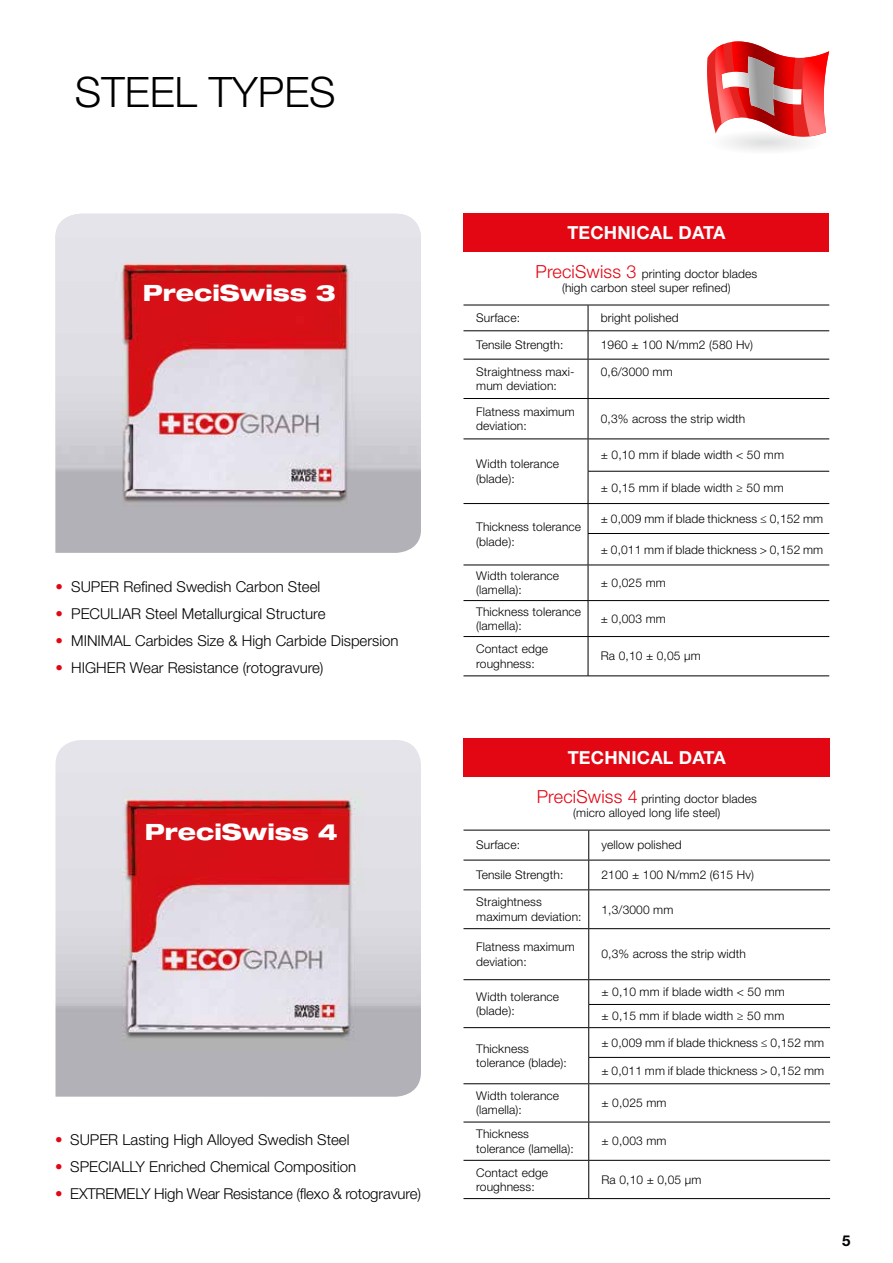
<style>
.page{position:relative;width:893px;height:1263px;background:#fff}
.page>*{position:absolute;margin:0;border:0;box-sizing:border-box;transform-origin:0 0}
.t1{font:300 42px "Helvetica Neue LT Std";color:#000}
.t2{font:800 expanded 22.5px "Helvetica Neue LT Std";color:#fff}
.t3{font:700 18px "Helvetica Neue LT Std";letter-spacing:.01em;color:#fff}
.t4{font:300 15px "Helvetica Neue LT Std";color:#000}
.t5{font:700 15px "Helvetica Neue LT Std";color:#000}
.t6{font:300 12px/14.4px "Helvetica Neue LT Std";letter-spacing:.01em;color:#000}
.s1{color:#e30613}
.s2{font-size:18px;color:#e30613}
</style>
<div class="page">
<svg style="left:707px;top:41px;width:106px;height:96px"></svg>
<img style="left:801px;top:51px;width:28px;height:85px">
<img style="left:55px;top:740px;width:366px;height:357px">
<img style="left:55px;top:214px;width:366px;height:339px">
<div style="left:463px;top:214px;width:366px;height:38px;background:#e30613"></div>
<hr style="left:463px;top:676px;width:125px;height:1px;background:#000">
<hr style="left:588px;top:676px;width:241px;height:1px;background:#000">
<hr style="left:463px;top:305px;width:125px;height:1px;background:#000">
<hr style="left:588px;top:305px;width:241px;height:1px;background:#000">
<hr style="left:463px;top:330px;width:125px;height:1px;background:#000">
<hr style="left:588px;top:330px;width:241px;height:1px;background:#000">
<svg style="left:588px;top:305px;width:1px;height:54px"></svg>
<hr style="left:463px;top:359px;width:125px;height:1px;background:#000">
<hr style="left:588px;top:359px;width:241px;height:1px;background:#000">
<hr style="left:588px;top:359px;width:1px;height:39px;background:#000">
<hr style="left:463px;top:398px;width:125px;height:1px;background:#000">
<hr style="left:588px;top:398px;width:241px;height:1px;background:#000">
<hr style="left:588px;top:399px;width:1px;height:39px;background:#000">
<hr style="left:463px;top:438px;width:125px;height:1px;background:#000">
<hr style="left:588px;top:438px;width:241px;height:1px;background:#000">
<hr style="left:588px;top:439px;width:1px;height:32px;background:#000">
<hr style="left:588px;top:471px;width:241px;height:1px;background:#000">
<hr style="left:588px;top:472px;width:1px;height:31px;background:#000">
<hr style="left:463px;top:503px;width:125px;height:1px;background:#000">
<hr style="left:588px;top:503px;width:241px;height:1px;background:#000">
<svg style="left:588px;top:504px;width:1px;height:29px"></svg>
<hr style="left:588px;top:533px;width:241px;height:1px;background:#000">
<hr style="left:588px;top:534px;width:1px;height:31px;background:#000">
<hr style="left:463px;top:565px;width:125px;height:1px;background:#000">
<hr style="left:588px;top:565px;width:241px;height:1px;background:#000">
<hr style="left:588px;top:565px;width:1px;height:35px;background:#000">
<hr style="left:463px;top:600px;width:125px;height:1px;background:#000">
<hr style="left:588px;top:600px;width:241px;height:1px;background:#000">
<hr style="left:588px;top:601px;width:1px;height:35px;background:#000">
<hr style="left:463px;top:636px;width:125px;height:1px;background:#000">
<hr style="left:588px;top:636px;width:241px;height:1px;background:#000">
<hr style="left:588px;top:637px;width:1px;height:39px;background:#000">
<div style="left:463px;top:739px;width:367px;height:38px;background:#e30613"></div>
<hr style="left:463px;top:1198px;width:126px;height:1px;background:#000">
<hr style="left:589px;top:1198px;width:241px;height:1px;background:#000">
<hr style="left:463px;top:830px;width:126px;height:1px;background:#000">
<hr style="left:589px;top:830px;width:241px;height:1px;background:#000">
<hr style="left:588px;top:830px;width:1px;height:30px;background:#000">
<hr style="left:463px;top:860px;width:126px;height:1px;background:#000">
<hr style="left:589px;top:860px;width:241px;height:1px;background:#000">
<svg style="left:588px;top:860px;width:1px;height:29px"></svg>
<hr style="left:463px;top:889px;width:126px;height:1px;background:#000">
<hr style="left:589px;top:889px;width:241px;height:1px;background:#000">
<hr style="left:588px;top:890px;width:1px;height:38px;background:#000">
<hr style="left:463px;top:928px;width:126px;height:1px;background:#000">
<hr style="left:589px;top:928px;width:241px;height:1px;background:#000">
<hr style="left:588px;top:929px;width:1px;height:50px;background:#000">
<hr style="left:463px;top:979px;width:126px;height:1px;background:#000">
<hr style="left:589px;top:979px;width:241px;height:1px;background:#000">
<hr style="left:588px;top:1004px;width:242px;height:1px;background:#000">
<hr style="left:463px;top:1027px;width:126px;height:1px;background:#000">
<hr style="left:589px;top:1027px;width:241px;height:1px;background:#000">
<hr style="left:588px;top:1057px;width:242px;height:1px;background:#000">
<svg style="left:588px;top:980px;width:1px;height:103px"></svg>
<hr style="left:463px;top:1083px;width:126px;height:1px;background:#000">
<hr style="left:589px;top:1083px;width:241px;height:1px;background:#000">
<hr style="left:588px;top:1084px;width:1px;height:38px;background:#000">
<hr style="left:463px;top:1122px;width:126px;height:1px;background:#000">
<hr style="left:589px;top:1122px;width:241px;height:1px;background:#000">
<hr style="left:588px;top:1122px;width:1px;height:38px;background:#000">
<hr style="left:463px;top:1160px;width:126px;height:1px;background:#000">
<hr style="left:589px;top:1160px;width:241px;height:1px;background:#000">
<hr style="left:588px;top:1161px;width:1px;height:37px;background:#000">
<h1 class="t1" style="left:75px;top:66px;width:262px">STEEL TYPES</h1>
<h2 class="t2" style="left:143px;top:279px;width:194px">PreciSwiss 3</h2>
<p class="t4" style="left:55px;top:577px;width:266px"><span class="s1">•</span> SUPER Refined Swedish Carbon Steel</p>
<p class="t4" style="left:55px;top:604px;width:272px"><span class="s1">•</span> PECULIAR Steel Metallurgical Structure</p>
<p class="t4" style="left:55px;top:631px;width:345px"><span class="s1">•</span> MINIMAL Carbides Size &amp; High Carbide Dispersion</p>
<p class="t4" style="left:55px;top:658px;width:270px"><span class="s1">•</span> HIGHER Wear Resistance (rotogravure)</p>
<h2 class="t2" style="left:145px;top:817px;width:194px">PreciSwiss 4</h2>
<p class="t4" style="left:55px;top:1130px;width:296px"><span class="s1">•</span> SUPER Lasting High Alloyed Swedish Steel</p>
<p class="t4" style="left:55px;top:1157px;width:302px"><span class="s1">•</span> SPECIALLY Enriched Chemical Composition</p>
<p class="t4" style="left:55px;top:1184px;width:367px"><span class="s1">•</span> EXTREMELY High Wear Resistance (flexo &amp; rotogravure)</p>
<h3 class="t3" style="left:567px;top:222px;width:160px">TECHNICAL DATA</h3>
<p class="t6" style="left:535px;top:266px;width:223px;text-align:center"><span class="s2">PreciSwiss 3</span> printing doctor blades (high carbon steel super refined)</p>
<p class="t6" style="left:476px;top:310px;width:45px">Surface:</p>
<p class="t6" style="left:601px;top:310px;width:79px">bright polished</p>
<p class="t6" style="left:476px;top:337px;width:89px">Tensile Strength:</p>
<p class="t6" style="left:601px;top:337px;width:154px">1960 ± 100 N/mm2 (580 Hv)</p>
<p class="t6" style="left:476px;top:364px;width:100px">Straightness maxi&shy;mum deviation:</p>
<p class="t6" style="left:601px;top:364px;width:73px">0,6/3000 mm</p>
<p class="t6" style="left:476px;top:404px;width:100px">Flatness maximum deviation:</p>
<p class="t6" style="left:601px;top:411px;width:146px">0,3% across the strip width</p>
<p class="t6" style="left:476px;top:457px;width:84px">Width tolerance (blade):</p>
<p class="t6" style="left:601px;top:448px;width:185px">± 0,10 mm if blade width &lt; 50 mm</p>
<p class="t6" style="left:601px;top:480px;width:184px">± 0,15 mm if blade width ≥ 50 mm</p>
<p class="t6" style="left:476px;top:520px;width:106px">Thickness tolerance (blade):</p>
<p class="t6" style="left:601px;top:511px;width:224px">± 0,009 mm if blade thickness ≤ 0,152 mm</p>
<p class="t6" style="left:601px;top:542px;width:224px">± 0,011 mm if blade thickness &gt; 0,152 mm</p>
<p class="t6" style="left:476px;top:568px;width:84px">Width tolerance (lamella):</p>
<p class="t6" style="left:601px;top:575px;width:66px">± 0,025 mm</p>
<p class="t6" style="left:476px;top:604px;width:106px">Thickness tolerance (lamella):</p>
<p class="t6" style="left:601px;top:611px;width:66px">± 0,003 mm</p>
<p class="t6" style="left:476px;top:641px;width:73px">Contact edge roughness:</p>
<p class="t6" style="left:601px;top:649px;width:101px">Ra 0,10 ± 0,05 μm</p>
<h3 class="t3" style="left:568px;top:747px;width:160px">TECHNICAL DATA</h3>
<p class="t6" style="left:537px;top:791px;width:222px;text-align:center"><span class="s2">PreciSwiss 4</span> printing doctor blades (micro alloyed long life steel)</p>
<p class="t6" style="left:476px;top:838px;width:45px">Surface:</p>
<p class="t6" style="left:601px;top:838px;width:82px">yellow polished</p>
<p class="t6" style="left:476px;top:867px;width:89px">Tensile Strength:</p>
<p class="t6" style="left:601px;top:867px;width:154px">2100 ± 100 N/mm2 (615 Hv)</p>
<p class="t6" style="left:476px;top:895px;width:107px">Straightness maximum deviation:</p>
<p class="t6" style="left:601px;top:902px;width:73px">1,3/3000 mm</p>
<p class="t6" style="left:476px;top:939px;width:100px">Flatness maximum deviation:</p>
<p class="t6" style="left:601px;top:947px;width:146px">0,3% across the strip width</p>
<p class="t6" style="left:476px;top:989px;width:84px">Width tolerance (blade):</p>
<p class="t6" style="left:601px;top:980px;width:185px;line-height:24px">± 0,10 mm if blade width &lt; 50 mm ± 0,15 mm if blade width ≥ 50 mm</p>
<p class="t6" style="left:476px;top:1041px;width:92px">Thickness tolerance (blade):</p>
<p class="t6" style="left:601px;top:1035px;width:224px">± 0,009 mm if blade thickness ≤ 0,152 mm</p>
<p class="t6" style="left:601px;top:1063px;width:224px">± 0,011 mm if blade thickness &gt; 0,152 mm</p>
<p class="t6" style="left:476px;top:1088px;width:84px">Width tolerance (lamella):</p>
<p class="t6" style="left:601px;top:1095px;width:66px">± 0,025 mm</p>
<p class="t6" style="left:476px;top:1126px;width:99px">Thickness tolerance (lamella):</p>
<p class="t6" style="left:601px;top:1134px;width:66px">± 0,003 mm</p>
<p class="t6" style="left:476px;top:1165px;width:73px">Contact edge roughness:</p>
<p class="t6" style="left:601px;top:1172px;width:101px">Ra 0,10 ± 0,05 μm</p>
<p class="t5" style="left:842px;top:1231px;width:10px">5</p>
</div>
